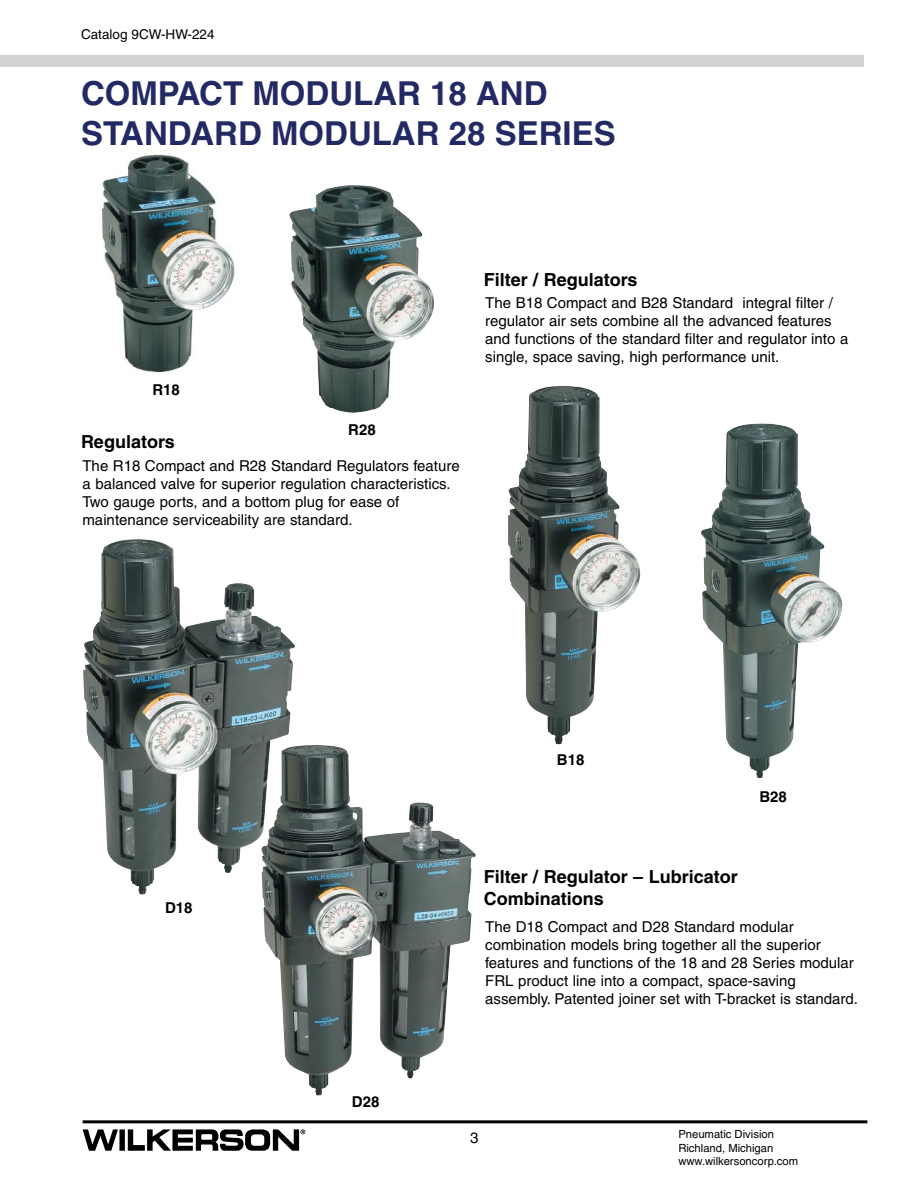
<style>
.page{position:relative;width:918px;height:1188px;background:#fff}
.page>*{position:absolute;margin:0;border:0;box-sizing:border-box;transform-origin:0 0}
.t1{font:700 33px/39.6px "Helvetica";color:#232a63}
.t2{font:700 18px/21.6px "Helvetica";color:#000}
.t3{font:15px/18px "Helvetica";color:#000}
.t4{font:700 15px "Helvetica";color:#000}
.t5{font:13.5px "Helvetica";color:#000}
.t6{font:11.25px/13.5px "Helvetica";color:#000}
</style>
<div class="page">
<hr style="left:83px;top:1120px;width:784px;height:3px;background:#000">
<svg style="left:83px;top:1129px;width:35px;height:22px"></svg>
<div style="left:119px;top:1129px;width:6px;height:22px;background:#000"></div>
<svg style="left:128px;top:1129px;width:177px;height:22px"></svg>
<div style="left:0;top:55px;width:864px;height:12px;background:#d1d3d4"></div>
<img style="left:101px;top:154px;width:134px;height:219px">
<img style="left:289px;top:185px;width:145px;height:228px">
<img style="left:508px;top:385px;width:133px;height:359px">
<img style="left:701px;top:423px;width:142px;height:355px">
<img style="left:262px;top:745px;width:214px;height:351px">
<img style="left:83px;top:539px;width:212px;height:355px">
<p class="t5" style="left:81px;top:27px;width:135px">Catalog 9CW-HW-224</p>
<h1 class="t1" style="left:81px;top:73px;width:536px">COMPACT MODULAR 18 AND<br>STANDARD MODULAR 28 SERIES</h1>
<p class="t2" style="left:484px;top:268px;width:155px">Filter / Regulators</p>
<p class="t4" style="left:152px;top:381px;width:29px">R18</p>
<p class="t2" style="left:81px;top:431px;width:95px">Regulators</p>
<p class="t4" style="left:348px;top:420px;width:29px">R28</p>
<p class="t3" style="left:82px;top:456px;width:379px">The R18 Compact and R28 Standard Regulators feature a balanced valve for superior regulation characteristics.<br>Two gauge ports, and a bottom plug for ease of maintenance serviceability are standard.</p>
<p class="t3" style="left:485px;top:294px;width:365px">The B18 Compact and B28 Standard integral filter / regulator air sets combine all the advanced features and functions of the standard filter and regulator into a single, space saving, high performance unit.</p>
<p class="t4" style="left:165px;top:899px;width:29px">D18</p>
<p class="t4" style="left:352px;top:1092px;width:29px">D28</p>
<p class="t4" style="left:557px;top:750px;width:29px">B18</p>
<p class="t4" style="left:759px;top:788px;width:29px">B28</p>
<p class="t2" style="left:484px;top:866px;width:256px">Filter / Regulator – Lubricator<br>Combinations</p>
<p class="t3" style="left:485px;top:918px;width:374px">The D18 Compact and D28 Standard modular combination models bring together all the superior features and functions of the 18 and 28 Series modular FRL product line into a compact, space-saving assembly. Patented joiner set with T-bracket is standard.</p>
<p class="t3" style="left:470px;top:1129px;width:10px">3</p>
<p class="t6" style="left:678px;top:1127px;width:121px">Pneumatic Division<br>Richland, Michigan www.wilkersoncorp.com</p>
</div>
